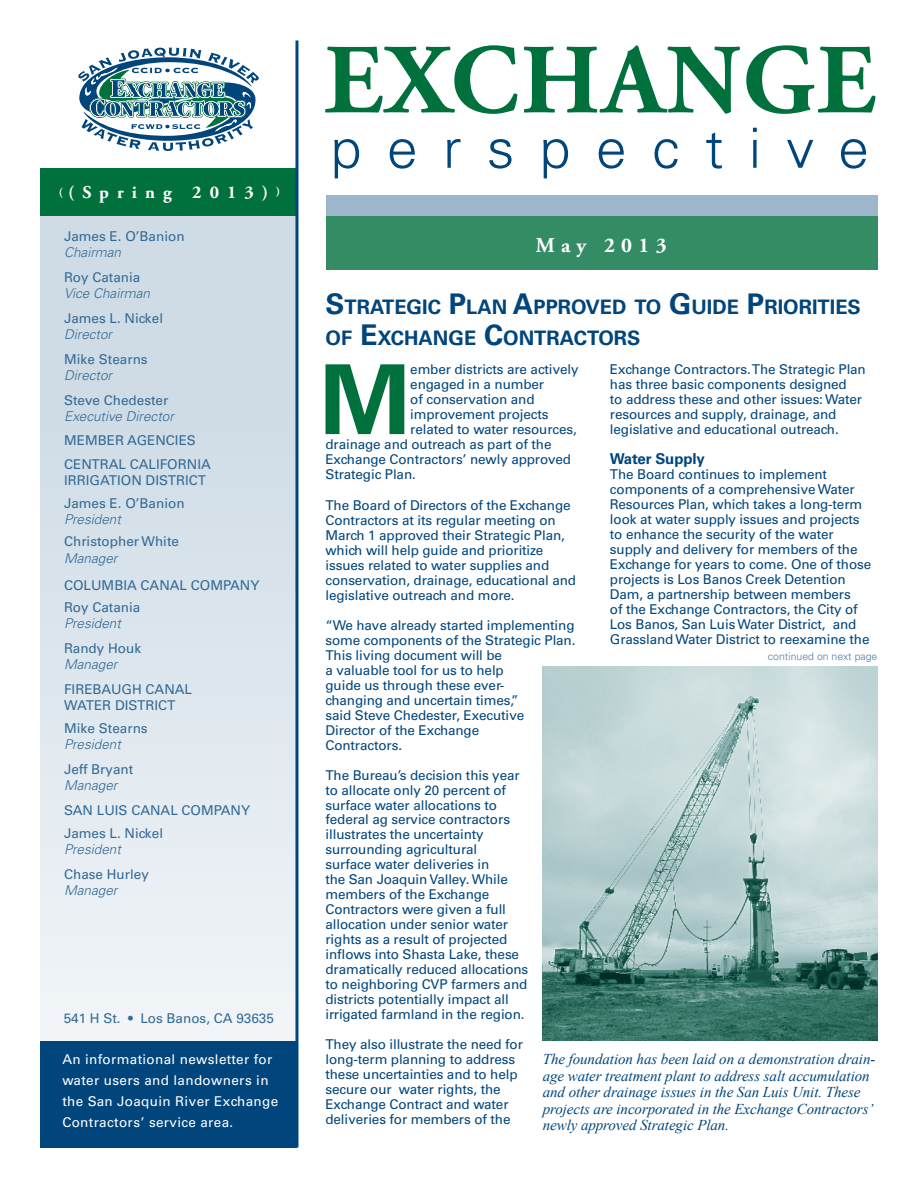
<style>
.page{position:relative;width:918px;height:1188px;background:#fff}
.page>*{position:absolute;margin:0;border:0;box-sizing:border-box;transform-origin:0 0}
.t1{font:700 99px "Adobe Garamond Pro";letter-spacing:.02em;color:#00703c}
.t2{font:700 96.45px "Univers";color:#00703c}
.t3{font:300 55.5px "Univers";letter-spacing:.455em;color:#00457c}
.t4{font:700 21px "Adobe Garamond Pro";letter-spacing:.3em;color:#fff}
.t5{font:700 19.95px/31.5px "Univers";color:#00457c}
.t6{font:700 18px "Adobe Garamond Pro";letter-spacing:.45em;color:#fff}
.t7{font:italic 15px/16.5px "Times New Roman";letter-spacing:-.005em;color:#00457c}
.t8{font:700 15px "Univers";letter-spacing:-.01em;color:#00457c}
.t9{font:13.5px/15px "Univers";letter-spacing:-.01em;color:#00457c}
.t10{font:13.5px/22.5px "Univers";color:#336a96}
.t11{font:italic 300 13.5px "Univers";color:#336a96}
.t12{font:13.5px/21px "Univers";letter-spacing:.025em;color:#fff}
.t13{font:300 10.5px "Univers";color:#4d7ca3}
.s1{font-size:12px}
.s2{font-size:28.5px}
</style>
<div class="page">
<div style="left:40px;top:216px;width:256px;height:825px;background:linear-gradient(to bottom,#c9d7e3,#f0f4f7)"></div>
<div style="left:40px;top:169px;width:256px;height:47px;background:#00703c"></div>
<div style="left:40px;top:1041px;width:257px;height:107px;background:#00457c"></div>
<svg style="left:78px;top:48px;width:181px;height:103px"></svg>
<div style="left:326px;top:216px;width:552px;height:54px;background:#338c63"></div>
<hr style="left:295px;top:40px;width:3px;height:1108px;background:#00457c">
<div style="left:326px;top:196px;width:552px;height:20px;background:#9cb6cc"></div>
<img style="left:543px;top:666px;width:335px;height:375px">
<h3 class="t6" style="left:59px;top:182px;width:223px"><span class="s1">(</span>(SPRING 2013) <sup>)</sup></h3>
<p class="t10" style="left:64px;top:225px;width:122px">James E. O’Banion</p>
<p class="t11" style="left:64px;top:244px;width:59px">Chairman</p>
<p class="t10" style="left:64px;top:266px;width:78px">Roy Catania</p>
<p class="t11" style="left:64px;top:285px;width:87px">Vice Chairman</p>
<p class="t10" style="left:64px;top:307px;width:101px">James L. Nickel</p>
<p class="t11" style="left:64px;top:326px;width:49px">Director</p>
<p class="t10" style="left:64px;top:348px;width:85px">Mike Stearns</p>
<p class="t11" style="left:64px;top:367px;width:49px">Director</p>
<p class="t10" style="left:64px;top:389px;width:106px">Steve Chedester</p>
<p class="t11" style="left:64px;top:408px;width:111px">Executive Director</p>
<p class="t10" style="left:64px;top:429px;width:148px;line-height:23.7px">MEMBER AGENCIES<br>CENTRAL CALIFORNIA</p>
<p class="t10" style="left:64px;top:469px;width:144px">IRRIGATION DISTRICT<br>James E. O’Banion</p>
<p class="t11" style="left:64px;top:511px;width:58px">President</p>
<p class="t10" style="left:64px;top:531px;width:116px">Christopher White</p>
<p class="t11" style="left:64px;top:550px;width:55px">Manager</p>
<p class="t10" style="left:64px;top:574px;width:197px">COLUMBIA CANAL COMPANY<br>Roy Catania</p>
<p class="t11" style="left:64px;top:615px;width:58px">President</p>
<p class="t10" style="left:64px;top:637px;width:78px">Randy Houk</p>
<p class="t11" style="left:64px;top:656px;width:55px">Manager</p>
<p class="t10" style="left:64px;top:681px;width:130px;line-height:16.2px">FIREBAUGH CANAL<br>WATER DISTRICT</p>
<p class="t10" style="left:64px;top:717px;width:85px">Mike Stearns</p>
<p class="t11" style="left:64px;top:736px;width:58px">President</p>
<p class="t10" style="left:64px;top:758px;width:71px">Jeff Bryant</p>
<p class="t11" style="left:64px;top:777px;width:55px">Manager</p>
<p class="t10" style="left:64px;top:799px;width:187px">SAN LUIS CANAL COMPANY<br>James L. Nickel</p>
<p class="t11" style="left:64px;top:841px;width:58px">President</p>
<p class="t10" style="left:64px;top:863px;width:86px">Chase Hurley</p>
<p class="t11" style="left:64px;top:882px;width:55px">Manager</p>
<p class="t10" style="left:64px;top:1007px;width:212px">541 H St. • Los Banos, CA 93635</p>
<p class="t12" style="left:62px;top:1049px;width:217px">An informational newsletter for water users and landowners in the San Joaquin River Exchange<br>Contractors’ service area.</p>
<h1 class="t1" style="left:324px;top:23px;width:552px">EXCHANGE</h1>
<h3 class="t3" style="left:331px;top:115px;width:540px">perspective</h3>
<h3 class="t4" style="left:536px;top:233px;width:132px">MAY 2013</h3>
<h3 class="t5" style="left:326px;top:291px;width:535px"><span class="s2">S</span>TRATEGIC <span class="s2">P</span>LAN <span class="s2">A</span>PPROVED TO <span class="s2">G</span>UIDE <span class="s2">P</span>RIORITIES<br>OF <span class="s2">E</span>XCHANGE <span class="s2">C</span>ONTRACTORS</h3>
<h2 class="t2" style="left:320px;top:344px;width:93px">M</h2>
<p class="t9" style="left:410px;top:362px;width:170px">ember districts are actively</p>
<p class="t9" style="left:610px;top:362px;width:257px">Exchange Contractors. The Strategic Plan has three basic components designed<br>to address these and other issues: Water resources and supply, drainage, and legislative and educational outreach.</p>
<p class="t8" style="left:610px;top:450px;width:96px">Water Supply</p>
<p class="t9" style="left:610px;top:467px;width:263px">The Board continues to implement components of a comprehensive Water Resources Plan, which takes a long-term look at water supply issues and projects to enhance the security of the water supply and delivery for members of the Exchange for years to come. One of those projects is Los Banos Creek Detention Dam, a partnership between members<br>of the Exchange Contractors, the City of Los Banos, San Luis Water District, and Grassland Water District to reexamine the</p>
<p class="t13" style="left:768px;top:650px;width:111px">continued on next page</p>
<p class="t9" style="left:410px;top:377px;width:135px">engaged in a number</p>
<p class="t9" style="left:410px;top:392px;width:126px">of conservation and</p>
<p class="t9" style="left:410px;top:407px;width:140px">improvement projects</p>
<p class="t9" style="left:410px;top:422px;width:168px">related to water resources,</p>
<p class="t9" style="left:326px;top:437px;width:228px">drainage and outreach as part of the</p>
<p class="t9" style="left:326px;top:452px;width:247px">Exchange Contractors’ newly approved</p>
<p class="t9" style="left:326px;top:467px;width:92px">Strategic Plan.</p>
<p class="t9" style="left:326px;top:497px;width:252px">The Board of Directors of the Exchange Contractors at its regular meeting on March 1 approved their Strategic Plan, which will help guide and prioritize issues related to water supplies and conservation, drainage, educational and legislative outreach and more.</p>
<p class="t9" style="left:326px;top:617px;width:252px">“We have already started implementing some components of the Strategic Plan.<br>This living document will be<br>a valuable tool for us to help<br>guide us through these ever-<br>changing and uncertain times,”<br>said Steve Chedester, Executive<br>Director of the Exchange<br>Contractors.</p>
<p class="t9" style="left:326px;top:767px;width:204px">The Bureau’s decision this year to allocate only 20 percent of surface water allocations to federal ag service contractors illustrates the uncertainty surrounding agricultural<br>surface water deliveries in<br>the San Joaquin Valley. While members of the Exchange<br>Contractors were given a full allocation under senior water rights as a result of projected inflows into Shasta Lake, these dramatically reduced allocations to neighboring CVP farmers and districts potentially impact all irrigated farmland in the region.</p>
<p class="t9" style="left:326px;top:1037px;width:199px">They also illustrate the need for long-term planning to address these uncertainties and to help secure our water rights, the<br>Exchange Contract and water deliveries for members of the</p>
<p class="t7" style="left:543px;top:1051px;width:334px">The foundation has been laid on a demonstration drain&shy;age water treatment plant to address salt accumulation and other drainage issues in the San Luis Unit. These projects are incorporated in the Exchange Contractors’ newly approved Strategic Plan.</p>
</div>
